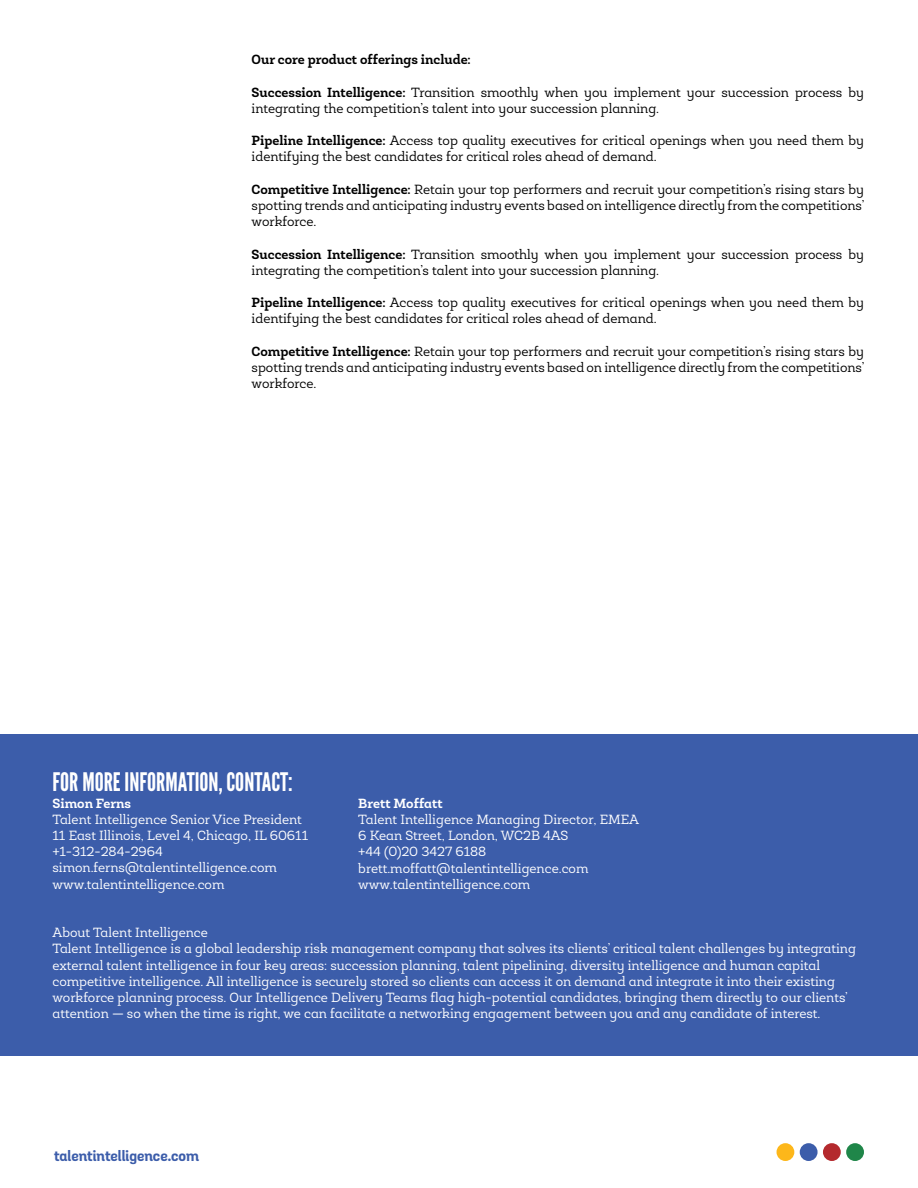
<style>
.page{position:relative;width:918px;height:1188px;background:#fff}
.page>*{position:absolute;margin:0;border:0;box-sizing:border-box;transform-origin:0 0}
.t1{font:25.5px "League Gothic";color:#fff}
.t2{font:700 15px "Grota Sans Alt";color:#3c5daa}
.t3{font:13.5px/16.2px "Roble Alt";color:#000}
.t4{font:13.5px/16.2px "Roble Alt";color:#fff}
.t5{font:700 13.5px "Roble Alt";color:#000}
.t6{font:700 13.5px "Roble Alt";color:#fff}
.s1{font-weight:700}
</style>
<div class="page">
<div style="left:777px;top:1143px;width:17px;height:18px;background:#fdb71a;border-radius:50%"></div>
<div style="left:823px;top:1143px;width:18px;height:18px;background:#b4292d;border-radius:50%"></div>
<div style="left:800px;top:1143px;width:18px;height:18px;background:#3c5daa;border-radius:50%"></div>
<div style="left:846px;top:1143px;width:18px;height:18px;background:#1f8649;border-radius:50%"></div>
<div style="left:0;top:734px;width:918px;height:322px;background:#3c5daa"></div>
<p class="t5" style="left:252px;top:51px;width:221px">Our core product offerings include:</p>
<p class="t3" style="left:252px;top:84px;width:614px"><span class="s1">Succession Intelligence:</span> Transition smoothly when you implement your succession process by integrating the competition’s talent into your succession planning.</p>
<p class="t3" style="left:252px;top:133px;width:614px"><span class="s1">Pipeline Intelligence:</span> Access top quality executives for critical openings when you need them by identifying the best candidates for critical roles ahead of demand.</p>
<p class="t3" style="left:252px;top:181px;width:614px;text-align:justify"><span class="s1">Competitive Intelligence:</span> Retain your top performers and recruit your competition’s rising stars by spotting trends and anticipating industry events based on intelligence directly from the competitions’ workforce.</p>
<p class="t3" style="left:252px;top:246px;width:614px"><span class="s1">Succession Intelligence:</span> Transition smoothly when you implement your succession process by integrating the competition’s talent into your succession planning.</p>
<p class="t3" style="left:252px;top:295px;width:614px"><span class="s1">Pipeline Intelligence:</span> Access top quality executives for critical openings when you need them by identifying the best candidates for critical roles ahead of demand.</p>
<p class="t3" style="left:252px;top:343px;width:614px;text-align:justify"><span class="s1">Competitive Intelligence:</span> Retain your top performers and recruit your competition’s rising stars by spotting trends and anticipating industry events based on intelligence directly from the competitions’ workforce.</p>
<h1 class="t1" style="left:52px;top:767px;width:242px">FOR MORE INFORMATION, CONTACT:</h1>
<p class="t6" style="left:52px;top:794px;width:80px">Simon Ferns</p>
<p class="t4" style="left:52px;top:811px;width:257px">Talent Intelligence Senior Vice President 11 East Illinois, Level 4, Chicago, IL 60611 +1-312-284-2964 simon.ferns@talentintelligence.com www.talentintelligence.com</p>
<p class="t4" style="left:52px;top:925px;width:805px">About Talent Intelligence<br>Talent Intelligence is a global leadership risk management company that solves its clients’ critical talent challenges by integrating external talent intelligence in four key areas: succession planning, talent pipelining, diversity intelligence and human capital competitive intelligence. All intelligence is securely stored so clients can access it on demand and integrate it into their existing workforce planning process. Our Intelligence Delivery Teams flag high-potential candidates, bringing them directly to our clients’ attention — so when the time is right, we can facilitate a networking engagement between you and any candidate of interest.</p>
<p class="t6" style="left:358px;top:795px;width:86px">Brett Moffatt</p>
<p class="t4" style="left:358px;top:811px;width:282px">Talent Intelligence Managing Director, EMEA 6 Kean Street, London, WC2B 4AS<br>+44 (0)20 3427 6188 brett.moffatt@talentintelligence.com www.talentintelligence.com</p>
<p class="t2" style="left:54px;top:1146px;width:147px">talentintelligence.com</p>
</div>
